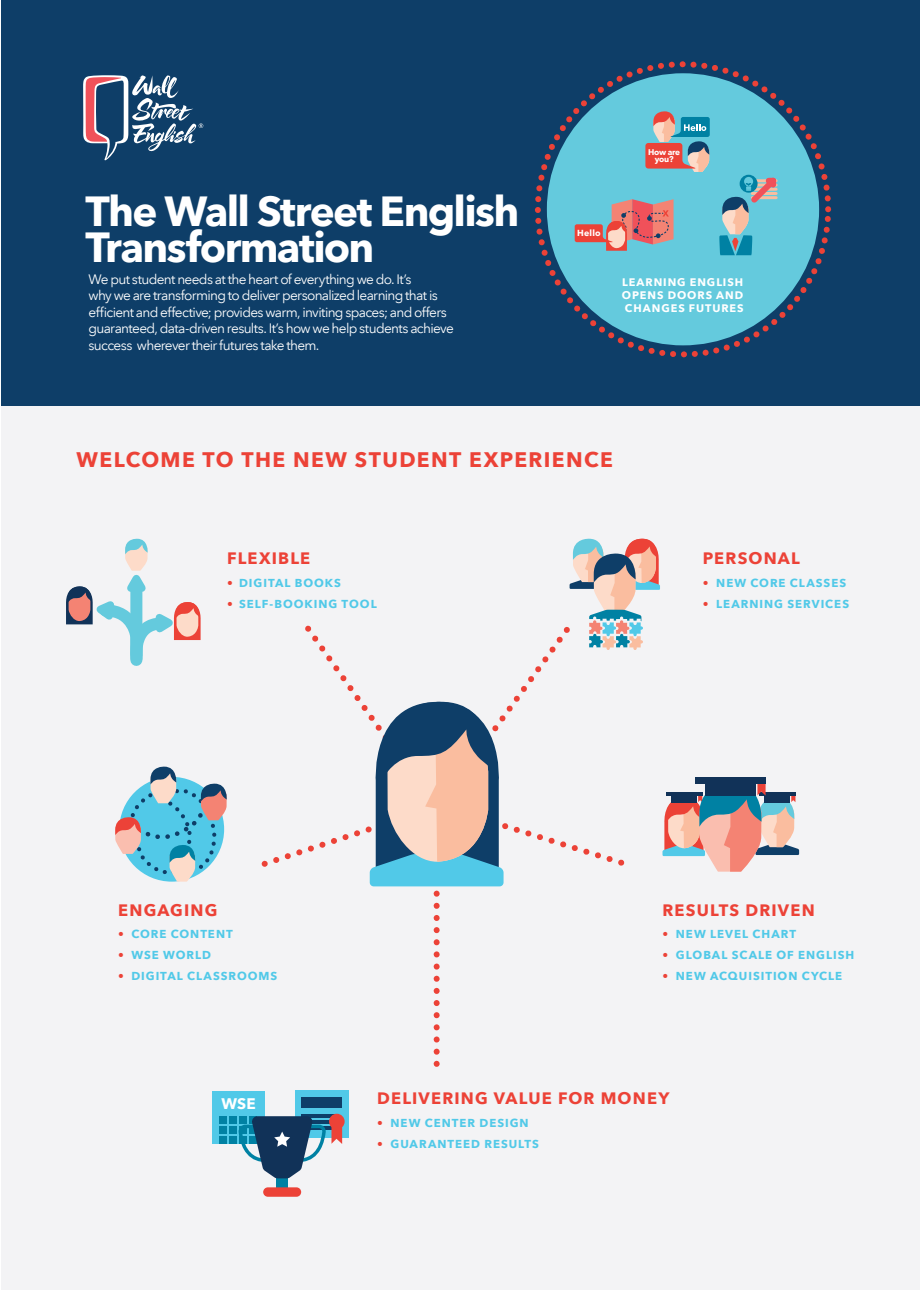
<style>
.page{position:relative;width:921px;height:1290px;background:#fff}
.page>*{position:absolute;margin:0;border:0;box-sizing:border-box;transform-origin:0 0}
.t1{font:700 42px/36px "Avenir Next LT Com";letter-spacing:-.04em;color:#fff}
.t2{font:700 21px "Avenir Next LT Com";letter-spacing:.065em;color:#ec4237}
.t3{font:700 16.5px "Avenir Next LT Com";letter-spacing:.07em;color:#ec4237}
.t4{font:700 15.3px "Avenir Next LT Com";color:#fff}
.t5{font:13.65px/16.4px "Avenir Next LT Com";letter-spacing:-.05em;color:#fff}
.t6{font:700 11.55px/21px "Avenir Next LT Com";letter-spacing:.085em;color:#51c9e8}
.t7{font:700 11.55px/21px "Avenir Next LT Com";color:#ec4237}
.t8{font:700 10.95px/13px "Avenir Next LT Com";letter-spacing:.085em;color:#fff;text-align:justify}
.t9{font:700 8.85px "Avenir Next LT Com";letter-spacing:.03em;color:#fff}
.t10{font:700 8.25px/6.8px "Avenir Next LT Com";letter-spacing:-.02em;color:#fff;text-align:center}
</style>
<div class="page">
<div style="left:1px;top:0;width:918px;height:1290px;background:#f3f3f5"></div>
<div style="left:1px;top:0;width:918px;height:405px;background:#0e3e68"></div>
<div style="left:546px;top:73px;width:272px;height:272px;background:#64cadd;border-radius:50%"></div>
<svg style="left:66px;top:538px;width:135px;height:128px"></svg>
<svg style="left:115px;top:766px;width:112px;height:115px"></svg>
<div style="left:212px;top:1090px;width:53px;height:53px;background:#51c9e8"></div>
<div style="left:219px;top:1115px;width:8px;height:8px;background:#0081a3"></div>
<div style="left:229px;top:1115px;width:8px;height:8px;background:#0081a3"></div>
<div style="left:219px;top:1125px;width:8px;height:8px;background:#0081a3"></div>
<div style="left:229px;top:1125px;width:8px;height:8px;background:#0081a3"></div>
<div style="left:219px;top:1135px;width:8px;height:8px;background:#0081a3"></div>
<div style="left:229px;top:1135px;width:8px;height:8px;background:#0081a3"></div>
<div style="left:294px;top:1090px;width:54px;height:47px;background:#51c9e8"></div>
<div style="left:301px;top:1097px;width:41px;height:10px;background:#0e3e68"></div>
<hr style="left:301px;top:1114px;width:36px;height:3px;background:#0e3e68">
<svg style="left:329px;top:1113px;width:15px;height:16px"></svg>
<div style="left:276px;top:1178px;width:12px;height:9px;background:#0081a3"></div>
<div style="left:263px;top:1187px;width:38px;height:9px;background:#ec4237;border-radius:5px"></div>
<svg style="left:238px;top:1116px;width:104px;height:62px"></svg>
<svg style="left:83px;top:75px;width:120px;height:85px"></svg>
<svg style="left:261px;top:538px;width:537px;height:527px"></svg>
<svg style="left:574px;top:199px;width:99px;height:52px"></svg>
<svg style="left:645px;top:111px;width:65px;height:61px"></svg>
<svg style="left:719px;top:174px;width:59px;height:81px"></svg>
<h1 class="t1" style="left:85px;top:193px;width:435px">The Wall Street English<br>Transformation</h1>
<p class="t5" style="left:89px;top:271px;width:366px">We put student needs at the heart of everything we do. It’s<br>why we are transforming to deliver personalized learning that is efficient and effective; provides warm, inviting spaces; and offers guaranteed, data-driven results. It’s how we help students achieve success wherever their futures take them.</p>
<p class="t10" style="left:648px;top:149px;width:34px">How are you?</p>
<p class="t9" style="left:577px;top:227px;width:25px">Hello</p>
<p class="t8" style="left:621px;top:275px;width:123px">LEARNING ENGLISH OPENS DOORS AND CHANGES FUTURES</p>
<h2 class="t2" style="left:76px;top:447px;width:537px">WELCOME TO THE NEW STUDENT EXPERIENCE</h2>
<p class="t3" style="left:227px;top:548px;width:84px">FLEXIBLE</p>
<p class="t3" style="left:702px;top:548px;width:98px">PERSONAL</p>
<p class="t7" style="left:227px;top:572px;width:7px">• •</p>
<p class="t6" style="left:716px;top:572px;width:134px">NEW CORE CLASSES<br>LEARNING SERVICES</p>
<p class="t6" style="left:239px;top:572px;width:139px">DIGITAL BOOKS<br>SELF-BOOKING TOOL</p>
<p class="t7" style="left:702px;top:572px;width:7px">• •</p>
<p class="t3" style="left:118px;top:900px;width:101px">ENGAGING</p>
<p class="t6" style="left:131px;top:923px;width:147px">CORE CONTENT<br>WSE WORLD<br>DIGITAL CLASSROOMS</p>
<p class="t7" style="left:118px;top:923px;width:7px;text-align:justify">• • •</p>
<p class="t4" style="left:221px;top:1094px;width:36px">WSE</p>
<p class="t3" style="left:662px;top:900px;width:154px">RESULTS DRIVEN</p>
<p class="t6" style="left:675px;top:923px;width:180px">NEW LEVEL CHART<br>GLOBAL SCALE OF ENGLISH<br>NEW ACQUISITION CYCLE</p>
<p class="t7" style="left:662px;top:923px;width:7px;text-align:justify">• • •</p>
<p class="t3" style="left:377px;top:1088px;width:294px">DELIVERING VALUE FOR MONEY</p>
<p class="t6" style="left:390px;top:1112px;width:150px">NEW CENTER DESIGN<br>GUARANTEED RESULTS</p>
<p class="t7" style="left:377px;top:1112px;width:7px">• •</p>
</div>
